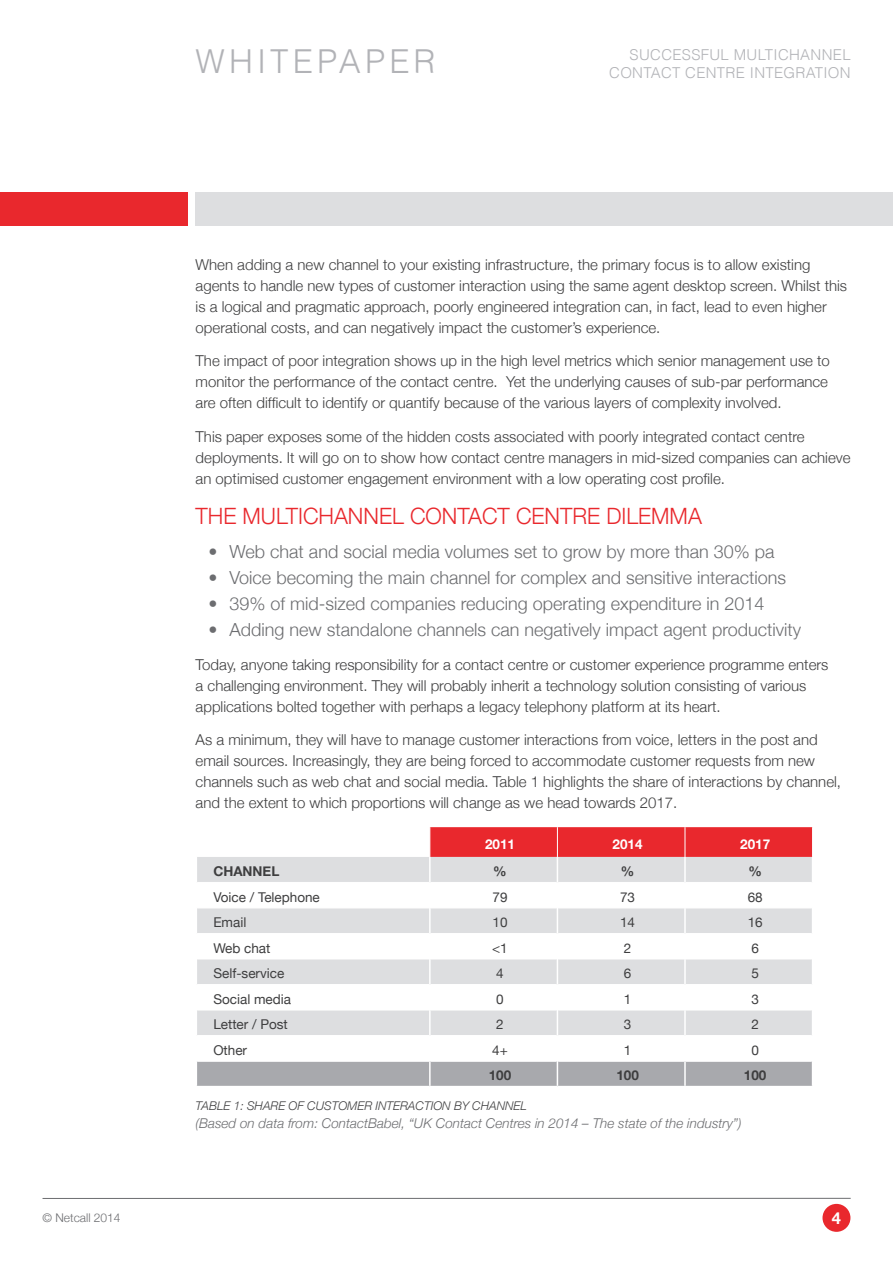
<style>
.page{position:relative;width:893px;height:1263px;background:#fff}
.page>*{position:absolute;margin:0;border:0;box-sizing:border-box;transform-origin:0 0}
.t1{font:300 33px "Helvetica";letter-spacing:.125em;color:#b2b3b7}
.t2{font:300 22.5px "Helvetica Neue";color:#e9282d}
.t3{font:300 18px "Helvetica Neue";color:#6c6d70}
.t4{font:700 16.5px "Helvetica Neue";color:#fff}
.t5{font:300 15px/21px "Helvetica Neue";color:#3e3e3f}
.t6{font:300 15px/18px "Helvetica";letter-spacing:.02em;color:#b2b3b7;text-align:right}
.t7{font:13.5px "Helvetica Neue";color:#3e3e3f}
.t8{font:italic 300 13.5px "Helvetica Neue";color:#6c6d70}
.t9{font:700 13.5px "Helvetica Neue";color:#3e3e3f}
.t10{font:700 13.5px "Helvetica Neue";color:#fff}
.t11{font:italic 300 12px "Helvetica Neue";color:#3e3e3f}
.t12{font:300 12px "Helvetica Neue";color:#6c6d70}
</style>
<div class="page">
<div style="left:822px;top:1204px;width:28px;height:28px;background:#e9282d;border-radius:50%"></div>
<hr style="left:43px;top:1198px;width:808px;height:1px;background:#6c6d70">
<div style="left:196px;top:192px;width:697px;height:33px;background:#dddee0"></div>
<div style="left:0;top:192px;width:187px;height:33px;background:#e9282d"></div>
<svg style="left:197px;top:827px;width:616px;height:259px"></svg>
<h1 class="t1" style="left:196px;top:34px;width:242px">WHITEPAPER</h1>
<p class="t6" style="left:609px;top:45px;width:243px">SUCCESSFUL MULTICHANNEL<br>CONTACT CENTRE INTEGRATION</p>
<p class="t5" style="left:196px;top:253px;width:653px">When adding a new channel to your existing infrastructure, the primary focus is to allow existing agents to handle new types of customer interaction using the same agent desktop screen. Whilst this is a logical and pragmatic approach, poorly engineered integration can, in fact, lead to even higher operational costs, and can negatively impact the customer’s experience.</p>
<p class="t5" style="left:196px;top:350px;width:636px">The impact of poor integration shows up in the high level metrics which senior management use to monitor the performance of the contact centre. Yet the underlying causes of sub-par performance are often difficult to identify or quantify because of the various layers of complexity involved.</p>
<p class="t5" style="left:196px;top:425px;width:656px">This paper exposes some of the hidden costs associated with poorly integrated contact centre deployments. It will go on to show how contact centre managers in mid-sized companies can achieve an optimised customer engagement environment with a low operating cost profile.</p>
<h2 class="t2" style="left:196px;top:498px;width:508px">THE MULTICHANNEL CONTACT CENTRE DILEMMA</h2>
<p class="t3" style="left:208px;top:537px;width:568px">• Web chat and social media volumes set to grow by more than 30% pa</p>
<p class="t3" style="left:208px;top:563px;width:579px">• Voice becoming the main channel for complex and sensitive interactions</p>
<p class="t3" style="left:208px;top:589px;width:558px">• 39% of mid-sized companies reducing operating expenditure in 2014</p>
<p class="t3" style="left:208px;top:615px;width:594px">• Adding new standalone channels can negatively impact agent productivity</p>
<p class="t5" style="left:196px;top:653px;width:634px">Today, anyone taking responsibility for a contact centre or customer experience programme enters a challenging environment. They will probably inherit a technology solution consisting of various applications bolted together with perhaps a legacy telephony platform at its heart.</p>
<p class="t5" style="left:196px;top:729px;width:647px">As a minimum, they will have to manage customer interactions from voice, letters in the post and email sources. Increasingly, they are being forced to accommodate customer requests from new channels such as web chat and social media. Table 1 highlights the share of interactions by channel, and the extent to which proportions will change as we head towards 2017.</p>
<p class="t10" style="left:485px;top:833px;width:32px">2011</p>
<p class="t10" style="left:613px;top:833px;width:32px">2014</p>
<p class="t10" style="left:740px;top:833px;width:32px">2017</p>
<p class="t9" style="left:213px;top:861px;width:68px">CHANNEL</p>
<p class="t9" style="left:493px;top:861px;width:15px">%</p>
<p class="t9" style="left:621px;top:861px;width:15px">%</p>
<p class="t9" style="left:748px;top:861px;width:15px">%</p>
<p class="t7" style="left:213px;top:887px;width:108px">Voice / Telephone</p>
<p class="t7" style="left:492px;top:887px;width:17px">79</p>
<p class="t7" style="left:620px;top:887px;width:17px">73</p>
<p class="t7" style="left:748px;top:887px;width:17px">68</p>
<p class="t7" style="left:213px;top:912px;width:35px">Email</p>
<p class="t7" style="left:492px;top:912px;width:17px">10</p>
<p class="t7" style="left:620px;top:912px;width:17px">14</p>
<p class="t7" style="left:748px;top:912px;width:17px">16</p>
<p class="t7" style="left:213px;top:938px;width:58px">Web chat</p>
<p class="t7" style="left:492px;top:938px;width:17px">&lt;1</p>
<p class="t7" style="left:624px;top:938px;width:9px">2</p>
<p class="t7" style="left:751px;top:938px;width:9px">6</p>
<p class="t7" style="left:213px;top:964px;width:72px">Self-service</p>
<p class="t7" style="left:496px;top:964px;width:9px">4</p>
<p class="t7" style="left:624px;top:964px;width:9px">6</p>
<p class="t7" style="left:751px;top:964px;width:9px">5</p>
<p class="t7" style="left:213px;top:989px;width:79px">Social media</p>
<p class="t7" style="left:496px;top:989px;width:9px">0</p>
<p class="t7" style="left:624px;top:989px;width:9px">1</p>
<p class="t7" style="left:751px;top:989px;width:9px">3</p>
<p class="t7" style="left:213px;top:1015px;width:76px">Letter / Post</p>
<p class="t7" style="left:496px;top:1015px;width:9px">2</p>
<p class="t7" style="left:624px;top:1015px;width:9px">3</p>
<p class="t7" style="left:751px;top:1015px;width:9px">2</p>
<p class="t7" style="left:213px;top:1040px;width:35px">Other</p>
<p class="t7" style="left:492px;top:1040px;width:17px">4+</p>
<p class="t7" style="left:624px;top:1040px;width:9px">1</p>
<p class="t7" style="left:751px;top:1040px;width:9px">0</p>
<p class="t9" style="left:489px;top:1065px;width:24px">100</p>
<p class="t9" style="left:616px;top:1065px;width:24px">100</p>
<p class="t9" style="left:744px;top:1065px;width:24px">100</p>
<p class="t11" style="left:196px;top:1096px;width:333px">TABLE 1: SHARE OF CUSTOMER INTERACTION BY CHANNEL</p>
<p class="t8" style="left:196px;top:1113px;width:547px">(Based on data from: ContactBabel, “UK Contact Centres in 2014 – The state of the industry”)</p>
<p class="t12" style="left:43px;top:1208px;width:80px">© Netcall 2014</p>
<p class="t4" style="left:832px;top:1205px;width:11px">4</p>
</div>
